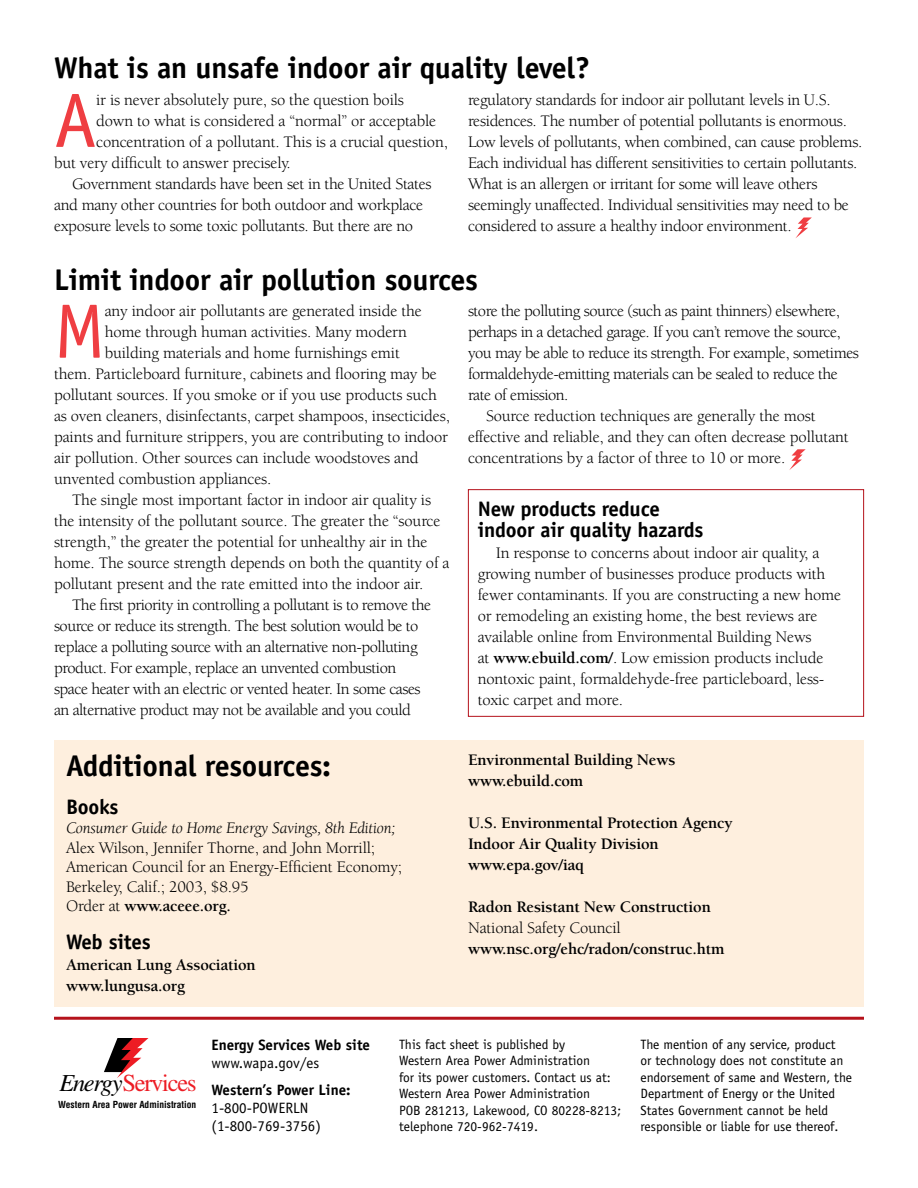
<style>
.page{position:relative;width:918px;height:1188px;background:#fff}
.page>*{position:absolute;margin:0;border:0;box-sizing:border-box;transform-origin:0 0}
.t1{font:77.25px "Officina Sans";color:#ef3e42}
.t2{font:700 30px "Officina Sans";letter-spacing:-.01em;color:#000}
.t3{font:24.45px "Times";letter-spacing:-.05em;color:#ed1c24}
.t4{font:700 21px/21px "Officina Sans";letter-spacing:-.01em;color:#000}
.t5{font:16.5px/21px "Berkeley";letter-spacing:-.01em;color:#000}
.t6{font:16.5px "Berkeley";letter-spacing:-.03em;color:#000}
.t7{font:700 16.5px/21px "Berkeley";letter-spacing:-.01em;color:#000}
.t8{font:italic 16.5px "Berkeley";letter-spacing:-.01em;color:#000}
.t9{font:15px/18px "Officina Sans";color:#000}
.t10{font:700 15px "Officina Sans";color:#000}
.t11{font:13.5px/16.5px "Officina Sans";color:#000}
.t12{font:700 condensed 9.45px "Helvetica";color:#000}
.s1{font-weight:700}
.s2{font-style:italic;color:#000}
</style>
<div class="page">
<hr style="left:54px;top:1017px;width:810px;height:3px;background:#b5121b">
<svg style="left:104px;top:1038px;width:44px;height:40px"></svg>
<div style="left:54px;top:741px;width:810px;height:266px;background:#feefde"></div>
<div style="left:468px;top:489px;width:396px;height:228px;border:1px solid #b5121b"></div>
<svg style="left:795px;top:217px;width:17px;height:21px"></svg>
<svg style="left:789px;top:449px;width:17px;height:21px"></svg>
<h2 class="t2" style="left:54px;top:49px;width:538px">What is an unsafe indoor air quality level?</h2>
<h1 class="t1" style="left:54px;top:76px;width:44px">A</h1>
<p class="t5" style="left:96px;top:90px;width:309px">ir is never absolutely pure, so the question boils</p>
<p class="t5" style="left:468px;top:90px;width:396px">regulatory standards for indoor air pollutant levels in U.S. residences. The number of potential pollutants is enormous.<br>Low levels of pollutants, when combined, can cause problems.<br>Each individual has different sensitivities to certain pollutants.<br>What is an allergen or irritant for some will leave others seemingly unaffected. Individual sensitivities may need to be considered to assure a healthy indoor environment.</p>
<p class="t5" style="left:96px;top:111px;width:342px">down to what is considered a “normal” or acceptable</p>
<p class="t5" style="left:96px;top:132px;width:353px">concentration of a pollutant. This is a crucial question,</p>
<p class="t5" style="left:54px;top:153px;width:238px">but very difficult to answer precisely.</p>
<p class="t5" style="left:72px;top:174px;width:361px">Government standards have been set in the United States</p>
<p class="t5" style="left:54px;top:195px;width:371px">and many other countries for both outdoor and workplace</p>
<p class="t5" style="left:54px;top:216px;width:361px">exposure levels to some toxic pollutants. But there are no</p>
<h2 class="t2" style="left:54px;top:261px;width:426px">Limit indoor air pollution sources</h2>
<h1 class="t1" style="left:54px;top:286px;width:53px">M</h1>
<p class="t5" style="left:105px;top:300px;width:319px">any indoor air pollutants are generated inside the</p>
<p class="t5" style="left:105px;top:321px;width:304px">home through human activities. Many modern</p>
<p class="t5" style="left:105px;top:342px;width:297px">building materials and home furnishings emit</p>
<p class="t5" style="left:54px;top:363px;width:384px">them. Particleboard furniture, cabinets and flooring may be</p>
<p class="t5" style="left:54px;top:384px;width:384px">pollutant sources. If you smoke or if you use products such</p>
<p class="t5" style="left:54px;top:405px;width:398px">as oven cleaners, disinfectants, carpet shampoos, insecticides,</p>
<p class="t5" style="left:54px;top:426px;width:395px">paints and furniture strippers, you are contributing to indoor</p>
<p class="t5" style="left:54px;top:447px;width:366px">air pollution. Other sources can include woodstoves and</p>
<p class="t5" style="left:54px;top:468px;width:219px">unvented combustion appliances.</p>
<p class="t5" style="left:72px;top:489px;width:361px">The single most important factor in indoor air quality is</p>
<p class="t5" style="left:54px;top:510px;width:388px">the intensity of the pollutant source. The greater the “source</p>
<p class="t5" style="left:54px;top:531px;width:375px">strength,” the greater the potential for unhealthy air in the</p>
<p class="t5" style="left:54px;top:552px;width:397px">home. The source strength depends on both the quantity of a</p>
<p class="t5" style="left:54px;top:573px;width:371px">pollutant present and the rate emitted into the indoor air.</p>
<p class="t6" style="left:72px;top:596px;width:361px">The first priority in controlling a pollutant is to remove the</p>
<p class="t6" style="left:54px;top:617px;width:366px">source or reduce its strength. The best solution would be to</p>
<p class="t6" style="left:54px;top:638px;width:365px">replace a polluting source with an alternative non-polluting</p>
<p class="t6" style="left:54px;top:659px;width:344px">product. For example, replace an unvented combustion</p>
<p class="t6" style="left:54px;top:680px;width:368px">space heater with an electric or vented heater. In some cases</p>
<p class="t6" style="left:54px;top:701px;width:359px">an alternative product may not be available and you could</p>
<h2 class="t2" style="left:66px;top:747px;width:267px">Additional resources:</h2>
<p class="t4" style="left:66px;top:796px;width:54px">Books</p>
<p class="t8" style="left:66px;top:820px;width:331px">Consumer Guide to Home Energy Savings, 8th Edition;</p>
<p class="t5" style="left:66px;top:838px;width:338px;line-height:19.5px">Alex Wilson, Jennifer Thorne, and John Morrill; American Council for an Energy-Efficient Economy; Berkeley, Calif.; 2003, $8.95<br>Order at <span class="s1">www.aceee.org.</span></p>
<p class="t4" style="left:66px;top:931px;width:86px">Web sites</p>
<p class="t7" style="left:66px;top:954px;width:191px">American Lung Association www.lungusa.org</p>
<p class="t6" style="left:468px;top:302px;width:374px">store the polluting source (such as paint thinners) elsewhere,</p>
<p class="t6" style="left:468px;top:323px;width:374px">perhaps in a detached garage. If you can’t remove the source,</p>
<p class="t6" style="left:468px;top:344px;width:393px">you may be able to reduce its strength. For example, sometimes</p>
<p class="t6" style="left:468px;top:365px;width:371px">formaldehyde-emitting materials can be sealed to reduce the</p>
<p class="t6" style="left:468px;top:386px;width:102px">rate of emission.</p>
<p class="t5" style="left:486px;top:405px;width:331px">Source reduction techniques are generally the most</p>
<p class="t5" style="left:468px;top:426px;width:382px">effective and reliable, and they can often decrease pollutant</p>
<p class="t5" style="left:468px;top:447px;width:319px">concentrations by a factor of three to 10 or more.</p>
<p class="t4" style="left:478px;top:498px;width:227px">New products reduce indoor air quality hazards</p>
<p class="t5" style="left:478px;top:542px;width:365px;text-indent:18px">In response to concerns about indoor air quality, a growing number of businesses produce products with fewer contaminants. If you are constructing a new home or remodeling an existing home, the best reviews are available online from Environmental Building News<br>at <span class="s1">www.ebuild.com/</span>. Low emission products include nontoxic paint, formaldehyde-free particleboard, less&shy;toxic carpet and more.</p>
<p class="t7" style="left:468px;top:750px;width:209px">Environmental Building News www.ebuild.com</p>
<p class="t7" style="left:468px;top:813px;width:266px">U.S. Environmental Protection Agency<br>Indoor Air Quality Division www.epa.gov/iaq</p>
<p class="t7" style="left:468px;top:897px;width:244px">Radon Resistant New Construction</p>
<p class="t5" style="left:468px;top:918px;width:154px">National Safety Council</p>
<p class="t7" style="left:468px;top:939px;width:258px">www.nsc.org/ehc/radon/construc.htm</p>
<h3 class="t3" style="left:59px;top:1069px;width:139px"><span class="s2">Energy</span>Services</h3>
<p class="t12" style="left:58px;top:1098px;width:140px">Western Area Power Administration</p>
<p class="t10" style="left:212px;top:1036px;width:160px">Energy Services Web site</p>
<p class="t9" style="left:212px;top:1054px;width:109px">www.wapa.gov/es</p>
<p class="t10" style="left:212px;top:1081px;width:141px">Western’s Power Line:</p>
<p class="t9" style="left:212px;top:1099px;width:111px">1-800-POWERLN (1-800-769-3756)</p>
<p class="t11" style="left:399px;top:1036px;width:224px">This fact sheet is published by<br>Western Area Power Administration<br>for its power customers. Contact us at:<br>Western Area Power Administration<br>POB 281213, Lakewood, CO 80228-8213; telephone 720-962-7419.</p>
<p class="t11" style="left:640px;top:1036px;width:213px">The mention of any service, product<br>or technology does not constitute an endorsement of same and Western, the Department of Energy or the United States Government cannot be held responsible or liable for use thereof.</p>
</div>
